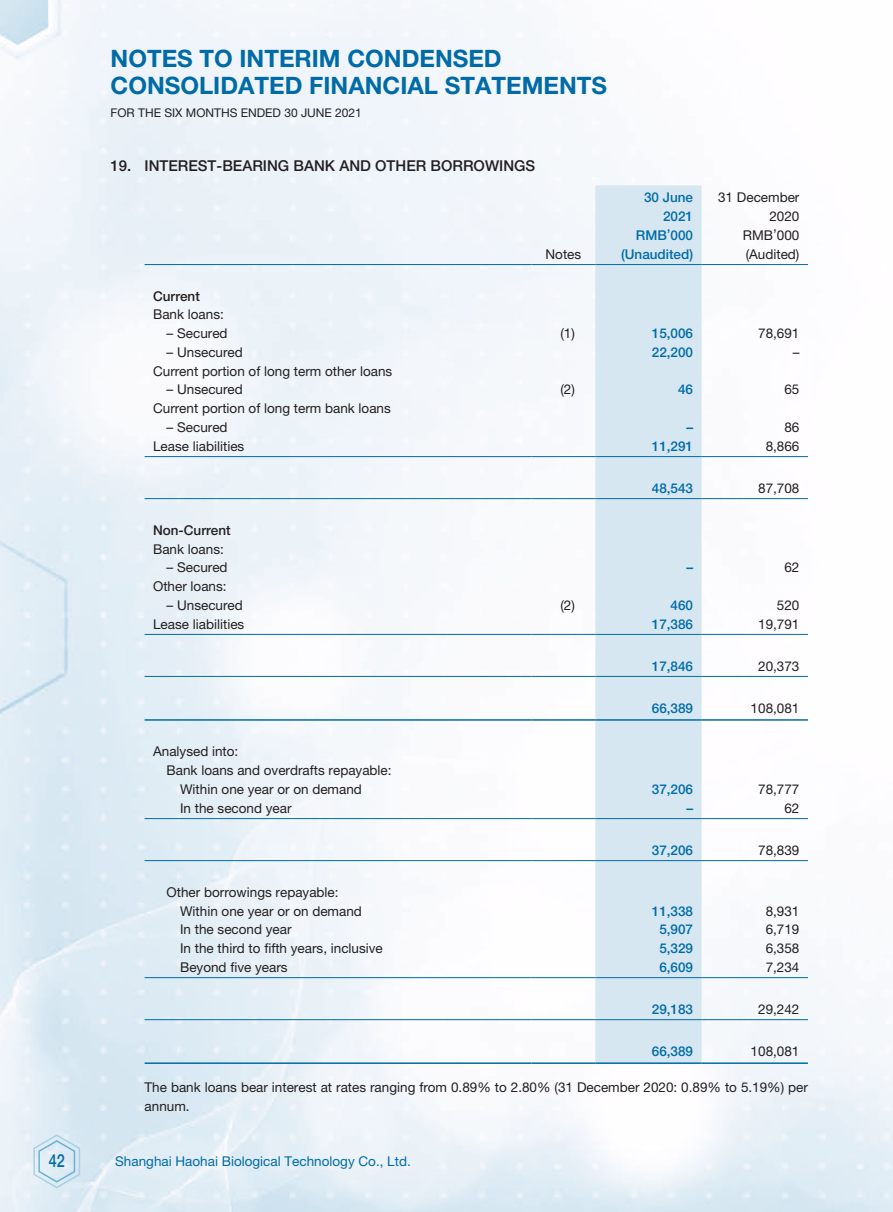
<style>
.page{position:relative;width:893px;height:1212px;background:#fff}
.page>*{position:absolute;margin:0;border:0;box-sizing:border-box;transform-origin:0 0}
.t1{font:700 24px/27px "Helvetica Neue LT Std";color:#006ba7}
.t2{font:500 18px "Helvetica Neue LT Std";color:#006ba7;scale:.8 1}
.t3{font:500 15px "Helvetica Neue LT Std";color:#231f20}
.t4{font:13.5px/18.8px "Helvetica Neue LT Std";color:#231f20}
.t5{font:500 13.5px "Helvetica Neue LT Std";color:#006ba7}
.t6{font:13.5px "Helvetica Neue LT Std";color:#006ba7}
.t7{font:500 13.5px "Helvetica Neue LT Std";color:#231f20}
.t8{font:12px "Helvetica Neue LT Std";color:#231f20}
</style>
<div class="page">
<svg style="left:33px;top:1133px;width:48px;height:56px;background:#d1e5f0"></svg>
<div style="left:595px;top:185px;width:107px;height:877px;background:#d6e7f2"></div>
<hr style="left:145px;top:264px;width:386px;height:1px;background:#006ba7">
<hr style="left:531px;top:264px;width:64px;height:1px;background:#006ba7">
<hr style="left:595px;top:264px;width:107px;height:1px;background:#006ba7">
<hr style="left:702px;top:264px;width:106px;height:1px;background:#006ba7">
<hr style="left:145px;top:456px;width:386px;height:1px;background:#006ba7">
<hr style="left:531px;top:456px;width:64px;height:1px;background:#006ba7">
<hr style="left:595px;top:456px;width:107px;height:1px;background:#006ba7">
<hr style="left:702px;top:456px;width:106px;height:1px;background:#006ba7">
<hr style="left:145px;top:498px;width:386px;height:1px;background:#006ba7">
<hr style="left:531px;top:498px;width:64px;height:1px;background:#006ba7">
<hr style="left:595px;top:498px;width:107px;height:1px;background:#006ba7">
<hr style="left:702px;top:498px;width:106px;height:1px;background:#006ba7">
<hr style="left:145px;top:634px;width:386px;height:1px;background:#006ba7">
<hr style="left:531px;top:634px;width:64px;height:1px;background:#006ba7">
<hr style="left:595px;top:634px;width:107px;height:1px;background:#006ba7">
<hr style="left:702px;top:634px;width:106px;height:1px;background:#006ba7">
<hr style="left:145px;top:676px;width:386px;height:1px;background:#006ba7">
<hr style="left:531px;top:676px;width:64px;height:1px;background:#006ba7">
<hr style="left:595px;top:676px;width:107px;height:1px;background:#006ba7">
<hr style="left:702px;top:676px;width:106px;height:1px;background:#006ba7">
<hr style="left:145px;top:719px;width:386px;height:2px;background:#006ba7">
<hr style="left:531px;top:719px;width:64px;height:2px;background:#006ba7">
<hr style="left:595px;top:719px;width:107px;height:2px;background:#006ba7">
<hr style="left:702px;top:719px;width:106px;height:2px;background:#006ba7">
<hr style="left:145px;top:818px;width:386px;height:1px;background:#006ba7">
<hr style="left:531px;top:818px;width:64px;height:1px;background:#006ba7">
<hr style="left:595px;top:818px;width:107px;height:1px;background:#006ba7">
<hr style="left:702px;top:818px;width:106px;height:1px;background:#006ba7">
<hr style="left:145px;top:860px;width:386px;height:1px;background:#006ba7">
<hr style="left:531px;top:860px;width:64px;height:1px;background:#006ba7">
<hr style="left:595px;top:860px;width:107px;height:1px;background:#006ba7">
<hr style="left:702px;top:860px;width:106px;height:1px;background:#006ba7">
<hr style="left:145px;top:977px;width:386px;height:1px;background:#006ba7">
<hr style="left:531px;top:977px;width:64px;height:1px;background:#006ba7">
<hr style="left:595px;top:977px;width:107px;height:1px;background:#006ba7">
<hr style="left:702px;top:977px;width:106px;height:1px;background:#006ba7">
<hr style="left:145px;top:1019px;width:386px;height:1px;background:#006ba7">
<hr style="left:531px;top:1019px;width:64px;height:1px;background:#006ba7">
<hr style="left:595px;top:1019px;width:107px;height:1px;background:#006ba7">
<hr style="left:702px;top:1019px;width:106px;height:1px;background:#006ba7">
<hr style="left:145px;top:1062px;width:386px;height:2px;background:#006ba7">
<hr style="left:531px;top:1062px;width:64px;height:2px;background:#006ba7">
<hr style="left:595px;top:1062px;width:107px;height:2px;background:#006ba7">
<hr style="left:702px;top:1062px;width:106px;height:2px;background:#006ba7">
<h1 class="t1" style="left:111px;top:45px;width:498px">NOTES TO INTERIM CONDENSED<br>CONSOLIDATED FINANCIAL STATEMENTS</h1>
<p class="t8" style="left:111px;top:105px;width:253px">FOR THE SIX MONTHS ENDED 30 JUNE 2021</p>
<p class="t3" style="left:111px;top:156px;width:426px">19. INTEREST-BEARING BANK AND OTHER BORROWINGS</p>
<p class="t5" style="left:644px;top:190px;width:51px">30 June</p>
<p class="t4" style="left:718px;top:188px;width:83px">31 December</p>
<p class="t5" style="left:663px;top:208px;width:32px">2021</p>
<p class="t4" style="left:769px;top:207px;width:32px">2020</p>
<p class="t5" style="left:636px;top:227px;width:59px">RMB’000</p>
<p class="t4" style="left:743px;top:226px;width:58px">RMB’000</p>
<p class="t4" style="left:546px;top:244px;width:37px">Notes</p>
<p class="t5" style="left:621px;top:246px;width:74px">(Unaudited)</p>
<p class="t4" style="left:746px;top:244px;width:55px">(Audited)</p>
<p class="t7" style="left:153px;top:288px;width:48px">Current</p>
<p class="t4" style="left:153px;top:305px;width:72px">Bank loans:</p>
<p class="t4" style="left:167px;top:324px;width:63px">– Secured</p>
<p class="t4" style="left:560px;top:324px;width:16px">(1)</p>
<p class="t5" style="left:652px;top:325px;width:43px">15,006</p>
<p class="t4" style="left:758px;top:324px;width:43px">78,691</p>
<p class="t4" style="left:167px;top:343px;width:78px">– Unsecured</p>
<p class="t5" style="left:652px;top:344px;width:43px">22,200</p>
<p class="t4" style="left:793px;top:343px;width:8px">–</p>
<p class="t4" style="left:153px;top:361px;width:241px">Current portion of long term other loans</p>
<p class="t4" style="left:167px;top:380px;width:78px">– Unsecured</p>
<p class="t4" style="left:560px;top:380px;width:16px">(2)</p>
<p class="t5" style="left:678px;top:382px;width:17px">46</p>
<p class="t4" style="left:784px;top:380px;width:17px">65</p>
<p class="t4" style="left:153px;top:399px;width:239px">Current portion of long term bank loans</p>
<p class="t4" style="left:167px;top:418px;width:63px">– Secured</p>
<p class="t5" style="left:686px;top:419px;width:8px">–</p>
<p class="t4" style="left:784px;top:418px;width:17px">86</p>
<p class="t4" style="left:153px;top:436px;width:93px">Lease liabilities</p>
<p class="t5" style="left:652px;top:438px;width:43px">11,291</p>
<p class="t4" style="left:766px;top:436px;width:35px">8,866</p>
<p class="t5" style="left:652px;top:480px;width:43px">48,543</p>
<p class="t4" style="left:758px;top:478px;width:43px">87,708</p>
<p class="t7" style="left:153px;top:522px;width:79px">Non-Current</p>
<p class="t4" style="left:153px;top:539px;width:72px">Bank loans:</p>
<p class="t4" style="left:167px;top:558px;width:63px">– Secured</p>
<p class="t5" style="left:686px;top:559px;width:8px">–</p>
<p class="t4" style="left:784px;top:558px;width:17px">62</p>
<p class="t4" style="left:153px;top:577px;width:75px">Other loans:</p>
<p class="t4" style="left:167px;top:595px;width:78px">– Unsecured</p>
<p class="t4" style="left:560px;top:595px;width:16px">(2)</p>
<p class="t5" style="left:671px;top:597px;width:24px">460</p>
<p class="t4" style="left:777px;top:595px;width:24px">520</p>
<p class="t4" style="left:153px;top:614px;width:93px">Lease liabilities</p>
<p class="t5" style="left:652px;top:616px;width:43px">17,386</p>
<p class="t4" style="left:758px;top:614px;width:43px">19,791</p>
<p class="t5" style="left:652px;top:658px;width:43px">17,846</p>
<p class="t4" style="left:758px;top:656px;width:43px">20,373</p>
<p class="t5" style="left:652px;top:700px;width:43px">66,389</p>
<p class="t4" style="left:751px;top:698px;width:50px">108,081</p>
<p class="t4" style="left:153px;top:742px;width:87px">Analysed into:</p>
<p class="t4" style="left:167px;top:761px;width:227px">Bank loans and overdrafts repayable:</p>
<p class="t4" style="left:180px;top:780px;width:183px">Within one year or on demand</p>
<p class="t5" style="left:652px;top:781px;width:43px">37,206</p>
<p class="t4" style="left:758px;top:780px;width:43px">78,777</p>
<p class="t4" style="left:180px;top:798px;width:113px">In the second year</p>
<p class="t5" style="left:686px;top:800px;width:8px">–</p>
<p class="t4" style="left:784px;top:798px;width:17px">62</p>
<p class="t5" style="left:652px;top:842px;width:43px">37,206</p>
<p class="t4" style="left:758px;top:840px;width:43px">78,839</p>
<p class="t4" style="left:180px;top:882px;width:183px;text-indent:-14px">Other borrowings repayable:<br>Within one year or on demand</p>
<p class="t5" style="left:652px;top:903px;width:43px">11,338</p>
<p class="t4" style="left:766px;top:901px;width:35px">8,931</p>
<p class="t4" style="left:180px;top:920px;width:113px">In the second year</p>
<p class="t5" style="left:659px;top:921px;width:35px">5,907</p>
<p class="t4" style="left:766px;top:920px;width:35px">6,719</p>
<p class="t4" style="left:180px;top:939px;width:204px">In the third to fifth years, inclusive</p>
<p class="t5" style="left:659px;top:940px;width:35px">5,329</p>
<p class="t4" style="left:766px;top:939px;width:35px">6,358</p>
<p class="t4" style="left:180px;top:957px;width:109px">Beyond five years</p>
<p class="t5" style="left:659px;top:959px;width:35px">6,609</p>
<p class="t4" style="left:766px;top:957px;width:35px">7,234</p>
<p class="t5" style="left:652px;top:1001px;width:43px">29,183</p>
<p class="t4" style="left:758px;top:999px;width:43px">29,242</p>
<p class="t5" style="left:652px;top:1043px;width:43px">66,389</p>
<p class="t4" style="left:751px;top:1041px;width:50px">108,081</p>
<p class="t4" style="left:145px;top:1078px;width:665px">The bank loans bear interest at rates ranging from 0.89% to 2.80% (31 December 2020: 0.89% to 5.19%) per annum.</p>
<h2 class="t2" style="left:49px;top:1150px;width:22px">42</h2>
<p class="t6" style="left:115px;top:1153px;width:297px">Shanghai Haohai Biological Technology Co., Ltd.</p>
</div>
